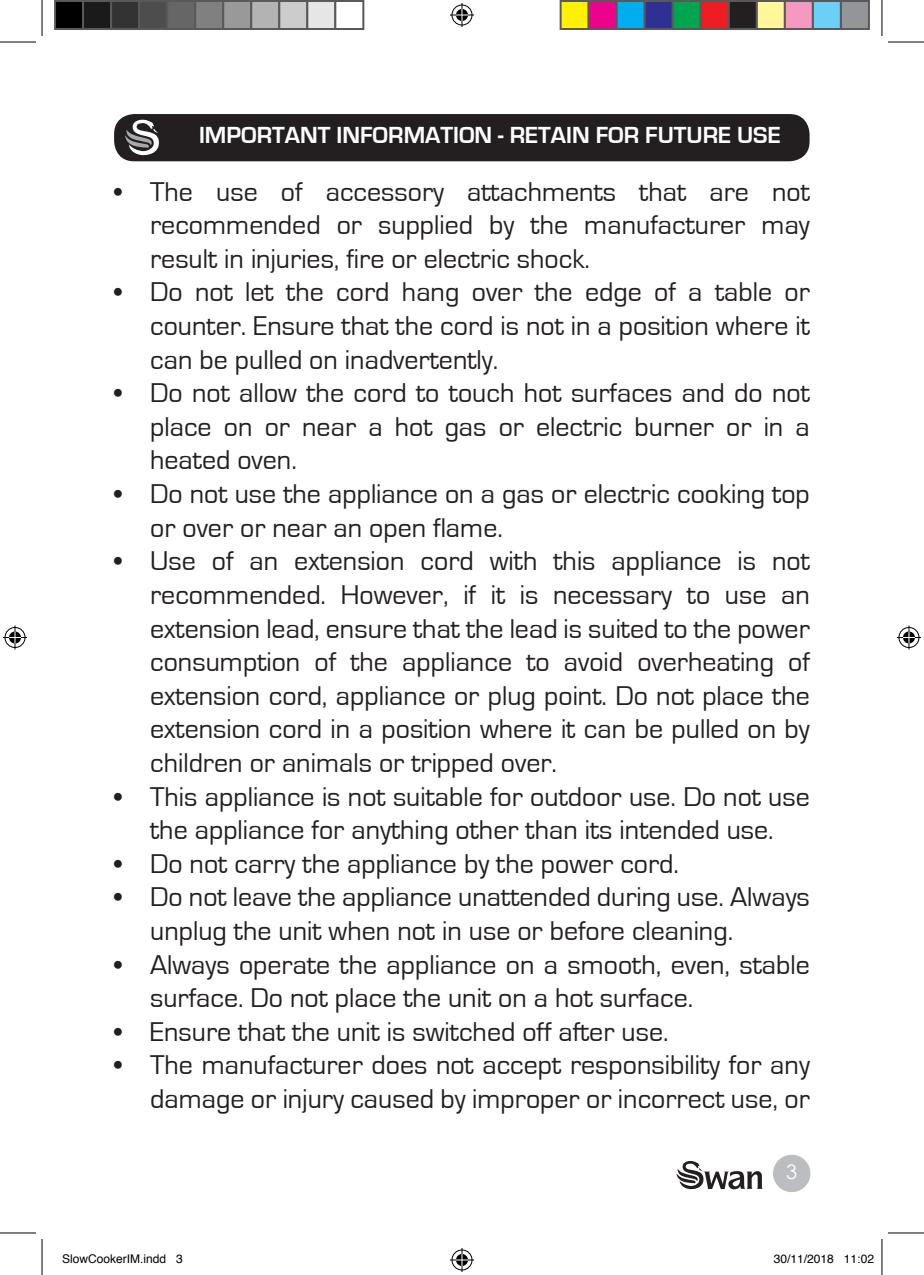
<style>
.page{position:relative;width:924px;height:1275px;background:#fff}
.page>*{position:absolute;margin:0;border:0;box-sizing:border-box;transform-origin:0 0}
.t1{font:28px/33.6px "Eurostile";color:#231f20;text-align:justify}
.Headers{font:700 24px "Eurostile";color:#fff}
.t2{font:20px "Century Gothic";color:#fff}
.t3{font:12px "Helvetica";color:#000}
</style>
<div class="page">
<svg style="left:676px;top:1161px;width:86px;height:28px"></svg>
<div style="left:772px;top:1154px;width:38px;height:38px;background:#bcbdc0;border-radius:50%"></div>
<div style="left:114px;top:114px;width:695px;height:47px;background:#231f20;border-radius:20px"></div>
<svg style="left:125px;top:120px;width:34px;height:35px"></svg>
<hr style="left:0;top:42px;width:36px;height:1px;background:#000">
<hr style="left:887px;top:42px;width:36px;height:1px;background:#000">
<hr style="left:0;top:1232px;width:36px;height:1px;background:#000">
<hr style="left:887px;top:1232px;width:36px;height:1px;background:#000">
<hr style="left:42px;top:0;width:1px;height:36px;background:#000">
<hr style="left:42px;top:1239px;width:1px;height:36px;background:#000">
<hr style="left:881px;top:0;width:1px;height:36px;background:#000">
<hr style="left:881px;top:1239px;width:1px;height:36px;background:#000">
<svg style="left:450px;top:3px;width:24px;height:24px"></svg>
<svg style="left:450px;top:1248px;width:24px;height:24px"></svg>
<svg style="left:3px;top:625px;width:24px;height:24px"></svg>
<svg style="left:897px;top:625px;width:23px;height:24px"></svg>
<div style="left:55px;top:1px;width:28px;height:28px;background:#000"></div>
<div style="left:54px;top:0;width:30px;height:30px;border:2px solid #595959"></div>
<div style="left:83px;top:1px;width:28px;height:28px;background:#1a1a1a"></div>
<div style="left:82px;top:0;width:30px;height:30px;border:2px solid #595959"></div>
<div style="left:111px;top:1px;width:28px;height:28px;background:#333"></div>
<div style="left:110px;top:0;width:30px;height:30px;border:2px solid #595959"></div>
<div style="left:139px;top:1px;width:28px;height:28px;background:#4d4d4d"></div>
<div style="left:138px;top:0;width:30px;height:30px;border:2px solid #595959"></div>
<div style="left:167px;top:1px;width:28px;height:28px;background:#666"></div>
<div style="left:166px;top:0;width:30px;height:30px;border:2px solid #595959"></div>
<div style="left:195px;top:1px;width:28px;height:28px;background:#808080"></div>
<div style="left:194px;top:0;width:30px;height:30px;border:2px solid #595959"></div>
<div style="left:223px;top:1px;width:28px;height:28px;background:#999"></div>
<div style="left:222px;top:0;width:30px;height:30px;border:2px solid #595959"></div>
<div style="left:251px;top:1px;width:28px;height:28px;background:#b3b3b3"></div>
<div style="left:250px;top:0;width:30px;height:30px;border:2px solid #595959"></div>
<div style="left:279px;top:1px;width:28px;height:28px;background:#ccc"></div>
<div style="left:278px;top:0;width:30px;height:30px;border:2px solid #595959"></div>
<div style="left:307px;top:1px;width:28px;height:28px;background:#e6e6e6"></div>
<div style="left:306px;top:0;width:30px;height:30px;border:2px solid #595959"></div>
<div style="left:334px;top:0;width:30px;height:30px;border:2px solid #595959"></div>
<div style="left:560px;top:1px;width:28px;height:28px;background:#fff101"></div>
<div style="left:559px;top:0;width:30px;height:30px;border:2px solid #595959"></div>
<div style="left:588px;top:1px;width:28px;height:28px;background:#ed028c"></div>
<div style="left:587px;top:0;width:30px;height:30px;border:2px solid #595959"></div>
<div style="left:616px;top:1px;width:28px;height:28px;background:#00aeef"></div>
<div style="left:615px;top:0;width:30px;height:30px;border:2px solid #595959"></div>
<div style="left:644px;top:1px;width:28px;height:28px;background:#2e3092"></div>
<div style="left:643px;top:0;width:30px;height:30px;border:2px solid #595959"></div>
<div style="left:672px;top:1px;width:28px;height:28px;background:#00a54f"></div>
<div style="left:671px;top:0;width:30px;height:30px;border:2px solid #595959"></div>
<div style="left:700px;top:1px;width:28px;height:28px;background:#ee1d23"></div>
<div style="left:699px;top:0;width:30px;height:30px;border:2px solid #595959"></div>
<div style="left:728px;top:1px;width:28px;height:28px;background:#231f20"></div>
<div style="left:727px;top:0;width:30px;height:30px;border:2px solid #595959"></div>
<div style="left:756px;top:1px;width:28px;height:28px;background:#fff79a"></div>
<div style="left:755px;top:0;width:30px;height:30px;border:2px solid #595959"></div>
<div style="left:784px;top:1px;width:28px;height:28px;background:#f499c2"></div>
<div style="left:783px;top:0;width:30px;height:30px;border:2px solid #595959"></div>
<div style="left:812px;top:1px;width:28px;height:28px;background:#6bcff6"></div>
<div style="left:811px;top:0;width:30px;height:30px;border:2px solid #595959"></div>
<div style="left:840px;top:1px;width:28px;height:28px;background:#939598"></div>
<div style="left:839px;top:0;width:30px;height:30px;border:2px solid #595959"></div>
<p class="Headers" style="left:199px;top:122px;width:583px">IMPORTANT INFORMATION - RETAIN FOR FUTURE USE</p>
<p class="t1" style="left:150px;top:175px;width:661px;text-indent:-36px">• The use of accessory attachments that are not recommended or supplied by the manufacturer may result in injuries, fire or electric shock.</p>
<p class="t1" style="left:150px;top:276px;width:661px;text-indent:-36px">• Do not let the cord hang over the edge of a table or counter. Ensure that the cord is not in a position where it can be pulled on inadvertently.</p>
<p class="t1" style="left:150px;top:377px;width:661px;text-indent:-36px">• Do not allow the cord to touch hot surfaces and do not place on or near a hot gas or electric burner or in a heated oven.</p>
<p class="t1" style="left:150px;top:477px;width:661px;text-indent:-36px">• Do not use the appliance on a gas or electric cooking top or over or near an open flame.</p>
<p class="t1" style="left:150px;top:545px;width:661px;text-indent:-36px">• Use of an extension cord with this appliance is not recommended. However, if it is necessary to use an extension lead, ensure that the lead is suited to the power consumption of the appliance to avoid overheating of extension cord, appliance or plug point. Do not place the extension cord in a position where it can be pulled on by children or animals or tripped over.</p>
<p class="t1" style="left:114px;top:780px;width:697px;text-align:center">• This appliance is not suitable for outdoor use. Do not use the appliance for anything other than its intended use.</p>
<p class="t1" style="left:114px;top:847px;width:566px">• Do not carry the appliance by the power cord.</p>
<p class="t1" style="left:150px;top:881px;width:661px;text-indent:-36px">• Do not leave the appliance unattended during use. Always unplug the unit when not in use or before cleaning.</p>
<p class="t1" style="left:150px;top:948px;width:661px;text-indent:-36px">• Always operate the appliance on a smooth, even, stable surface. Do not place the unit on a hot surface.</p>
<p class="t1" style="left:114px;top:1015px;width:555px">• Ensure that the unit is switched off after use.</p>
<p class="t1" style="left:114px;top:1049px;width:697px;text-align:right">• The manufacturer does not accept responsibility for any damage or injury caused by improper or incorrect use, or</p>
<p class="t2" style="left:786px;top:1158px;width:13px">3</p>
<p class="t3" style="left:62px;top:1249px;width:122px">SlowCookerIM.indd 3</p>
<p class="t3" style="left:773px;top:1249px;width:102px">30/11/2018 11:02</p>
</div>
